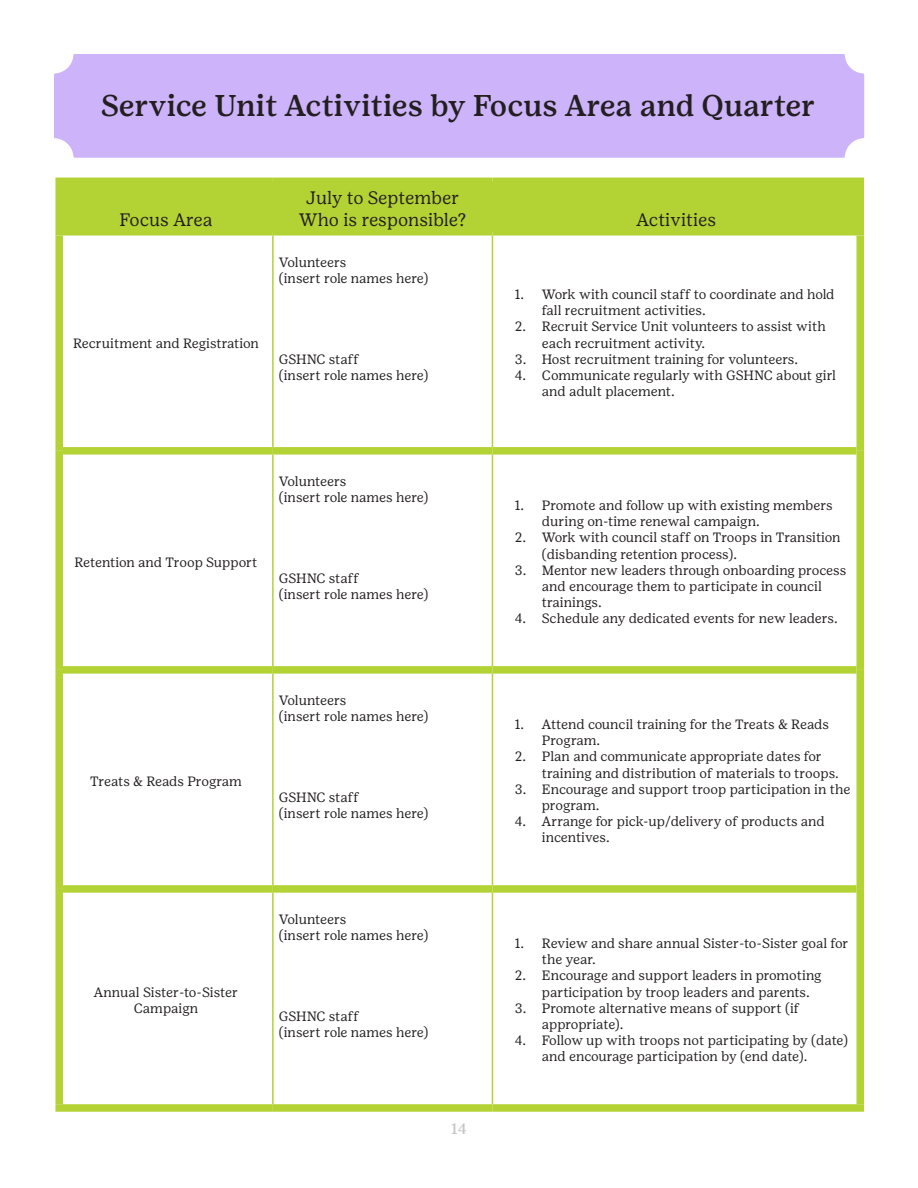
<style>
.page{position:relative;width:918px;height:1188px;background:#fff}
.page>*{position:absolute;margin:0;border:0;box-sizing:border-box;transform-origin:0 0}
.CHART_BODY_COPY{font:500 30px "Girl Scout Text";color:#231f20}
.CHART_BODY_COPY-2{font:18px "Girl Scout Text";color:#231f20}
.t1{font:500 15px "Girl Scout Text";color:#c7c8ca}
.CHART_BODY_COPY-3{font:13.5px/16.2px "Girl Scout Text";letter-spacing:-.005em;color:#231f20}
</style>
<div class="page">
<div style="left:54px;top:54px;width:810px;height:104px;background:#ccb3fa"></div>
<div style="left:63px;top:185px;width:793px;height:43px;background:#b3d234"></div>
<hr style="left:272px;top:185px;width:2px;height:43px;background:#b3d234">
<hr style="left:492px;top:185px;width:1px;height:43px;background:#b3d234">
<hr style="left:272px;top:236px;width:2px;height:211px;background:#b3d234">
<hr style="left:492px;top:236px;width:1px;height:211px;background:#b3d234">
<hr style="left:272px;top:455px;width:2px;height:211px;background:#b3d234">
<hr style="left:492px;top:455px;width:1px;height:211px;background:#b3d234">
<hr style="left:272px;top:674px;width:2px;height:211px;background:#b3d234">
<hr style="left:492px;top:674px;width:1px;height:211px;background:#b3d234">
<hr style="left:272px;top:893px;width:2px;height:211px;background:#b3d234">
<hr style="left:492px;top:893px;width:1px;height:211px;background:#b3d234">
<div style="left:63px;top:447px;width:210px;height:8px;background:#b3d234"></div>
<div style="left:273px;top:447px;width:219px;height:8px;background:#b3d234"></div>
<div style="left:492px;top:447px;width:365px;height:8px;background:#b3d234"></div>
<div style="left:63px;top:666px;width:210px;height:8px;background:#b3d234"></div>
<div style="left:273px;top:666px;width:219px;height:8px;background:#b3d234"></div>
<div style="left:492px;top:666px;width:365px;height:8px;background:#b3d234"></div>
<div style="left:63px;top:885px;width:210px;height:8px;background:#b3d234"></div>
<div style="left:273px;top:885px;width:219px;height:8px;background:#b3d234"></div>
<div style="left:492px;top:885px;width:365px;height:8px;background:#b3d234"></div>
<div style="left:55px;top:1104px;width:218px;height:8px;background:#b3d234"></div>
<div style="left:273px;top:1104px;width:219px;height:8px;background:#b3d234"></div>
<div style="left:492px;top:1104px;width:372px;height:8px;background:#b3d234"></div>
<div style="left:55px;top:228px;width:218px;height:8px;background:#b3d234"></div>
<div style="left:273px;top:228px;width:219px;height:8px;background:#b3d234"></div>
<div style="left:492px;top:228px;width:372px;height:8px;background:#b3d234"></div>
<div style="left:55px;top:178px;width:218px;height:7px;background:#b3d234"></div>
<div style="left:55px;top:185px;width:8px;height:43px;background:#b3d234"></div>
<div style="left:273px;top:178px;width:219px;height:7px;background:#b3d234"></div>
<div style="left:492px;top:178px;width:372px;height:7px;background:#b3d234"></div>
<div style="left:856px;top:185px;width:8px;height:43px;background:#b3d234"></div>
<div style="left:55px;top:236px;width:8px;height:215px;background:#b3d234"></div>
<div style="left:856px;top:236px;width:8px;height:215px;background:#b3d234"></div>
<div style="left:55px;top:451px;width:8px;height:219px;background:#b3d234"></div>
<div style="left:856px;top:451px;width:8px;height:219px;background:#b3d234"></div>
<div style="left:55px;top:670px;width:8px;height:219px;background:#b3d234"></div>
<div style="left:856px;top:670px;width:8px;height:219px;background:#b3d234"></div>
<div style="left:55px;top:889px;width:8px;height:215px;background:#b3d234"></div>
<div style="left:856px;top:889px;width:8px;height:215px;background:#b3d234"></div>
<p class="CHART_BODY_COPY" style="left:101px;top:89px;width:716px">Service Unit Activities by Focus Area and Quarter</p>
<p class="CHART_BODY_COPY-2" style="left:120px;top:209px;width:95px">Focus Area</p>
<p class="CHART_BODY_COPY-3" style="left:73px;top:335px;width:187px">Recruitment and Registration</p>
<p class="CHART_BODY_COPY-2" style="left:306px;top:188px;width:155px">July to September</p>
<p class="CHART_BODY_COPY-2" style="left:299px;top:209px;width:169px">Who is responsible?</p>
<p class="CHART_BODY_COPY-2" style="left:637px;top:209px;width:81px">Activities</p>
<p class="CHART_BODY_COPY-3" style="left:279px;top:254px;width:69px">Volunteers</p>
<p class="CHART_BODY_COPY-3" style="left:279px;top:270px;width:151px">(insert role names here)</p>
<p class="CHART_BODY_COPY-3" style="left:279px;top:351px;width:82px">GSHNC staff</p>
<p class="CHART_BODY_COPY-3" style="left:279px;top:367px;width:151px">(insert role names here)</p>
<p class="CHART_BODY_COPY-3" style="left:542px;top:286px;width:294px;text-indent:-27px">1. Work with council staff to coordinate and hold fall recruitment activities.</p>
<p class="CHART_BODY_COPY-3" style="left:542px;top:319px;width:285px;text-indent:-27px">2. Recruit Service Unit volunteers to assist with each recruitment activity.</p>
<p class="CHART_BODY_COPY-3" style="left:515px;top:351px;width:285px">3. Host recruitment training for volunteers.</p>
<p class="CHART_BODY_COPY-3" style="left:542px;top:367px;width:296px;text-indent:-27px">4. Communicate regularly with GSHNC about girl and adult placement.</p>
<p class="CHART_BODY_COPY-3" style="left:74px;top:554px;width:185px">Retention and Troop Support</p>
<p class="CHART_BODY_COPY-3" style="left:279px;top:473px;width:69px">Volunteers</p>
<p class="CHART_BODY_COPY-3" style="left:279px;top:489px;width:151px">(insert role names here)</p>
<p class="CHART_BODY_COPY-3" style="left:279px;top:570px;width:82px">GSHNC staff</p>
<p class="CHART_BODY_COPY-3" style="left:279px;top:586px;width:151px">(insert role names here)</p>
<p class="CHART_BODY_COPY-3" style="left:90px;top:773px;width:153px">Treats &amp; Reads Program</p>
<p class="CHART_BODY_COPY-3" style="left:279px;top:692px;width:69px">Volunteers</p>
<p class="CHART_BODY_COPY-3" style="left:279px;top:708px;width:151px">(insert role names here)</p>
<p class="CHART_BODY_COPY-3" style="left:279px;top:789px;width:82px">GSHNC staff</p>
<p class="CHART_BODY_COPY-3" style="left:279px;top:805px;width:151px">(insert role names here)</p>
<p class="CHART_BODY_COPY-3" style="left:94px;top:984px;width:146px;text-align:center">Annual Sister-to-Sister<br>Campaign</p>
<p class="CHART_BODY_COPY-3" style="left:279px;top:911px;width:69px">Volunteers</p>
<p class="CHART_BODY_COPY-3" style="left:279px;top:927px;width:151px">(insert role names here)</p>
<p class="CHART_BODY_COPY-3" style="left:279px;top:1008px;width:82px">GSHNC staff</p>
<p class="CHART_BODY_COPY-3" style="left:279px;top:1024px;width:151px">(insert role names here)</p>
<p class="t1" style="left:451px;top:1120px;width:17px">14</p>
<p class="CHART_BODY_COPY-3" style="left:542px;top:497px;width:292px;text-indent:-27px">1. Promote and follow up with existing members during on-time renewal campaign.</p>
<p class="CHART_BODY_COPY-3" style="left:542px;top:530px;width:300px;text-indent:-27px">2. Work with council staff on Troops in Transition (disbanding retention process).</p>
<p class="CHART_BODY_COPY-3" style="left:542px;top:562px;width:306px;text-indent:-27px">3. Mentor new leaders through onboarding process and encourage them to participate in council trainings.</p>
<p class="CHART_BODY_COPY-3" style="left:515px;top:611px;width:324px">4. Schedule any dedicated events for new leaders.</p>
<p class="CHART_BODY_COPY-3" style="left:542px;top:716px;width:289px;text-indent:-27px">1. Attend council training for the Treats &amp; Reads<br>Program.</p>
<p class="CHART_BODY_COPY-3" style="left:542px;top:749px;width:299px;text-indent:-27px">2. Plan and communicate appropriate dates for training and distribution of materials to troops.</p>
<p class="CHART_BODY_COPY-3" style="left:542px;top:781px;width:310px;text-indent:-27px">3. Encourage and support troop participation in the program.</p>
<p class="CHART_BODY_COPY-3" style="left:542px;top:814px;width:284px;text-indent:-27px">4. Arrange for pick-up/delivery of products and incentives.</p>
<p class="CHART_BODY_COPY-3" style="left:542px;top:935px;width:308px;text-indent:-27px">1. Review and share annual Sister-to-Sister goal for the year.</p>
<p class="CHART_BODY_COPY-3" style="left:542px;top:968px;width:281px;text-indent:-27px">2. Encourage and support leaders in promoting participation by troop leaders and parents.</p>
<p class="CHART_BODY_COPY-3" style="left:542px;top:1000px;width:259px;text-indent:-27px">3. Promote alternative means of support (if appropriate).</p>
<p class="CHART_BODY_COPY-3" style="left:542px;top:1033px;width:308px;text-indent:-27px">4. Follow up with troops not participating by (date) and encourage participation by (end date).</p>
</div>
